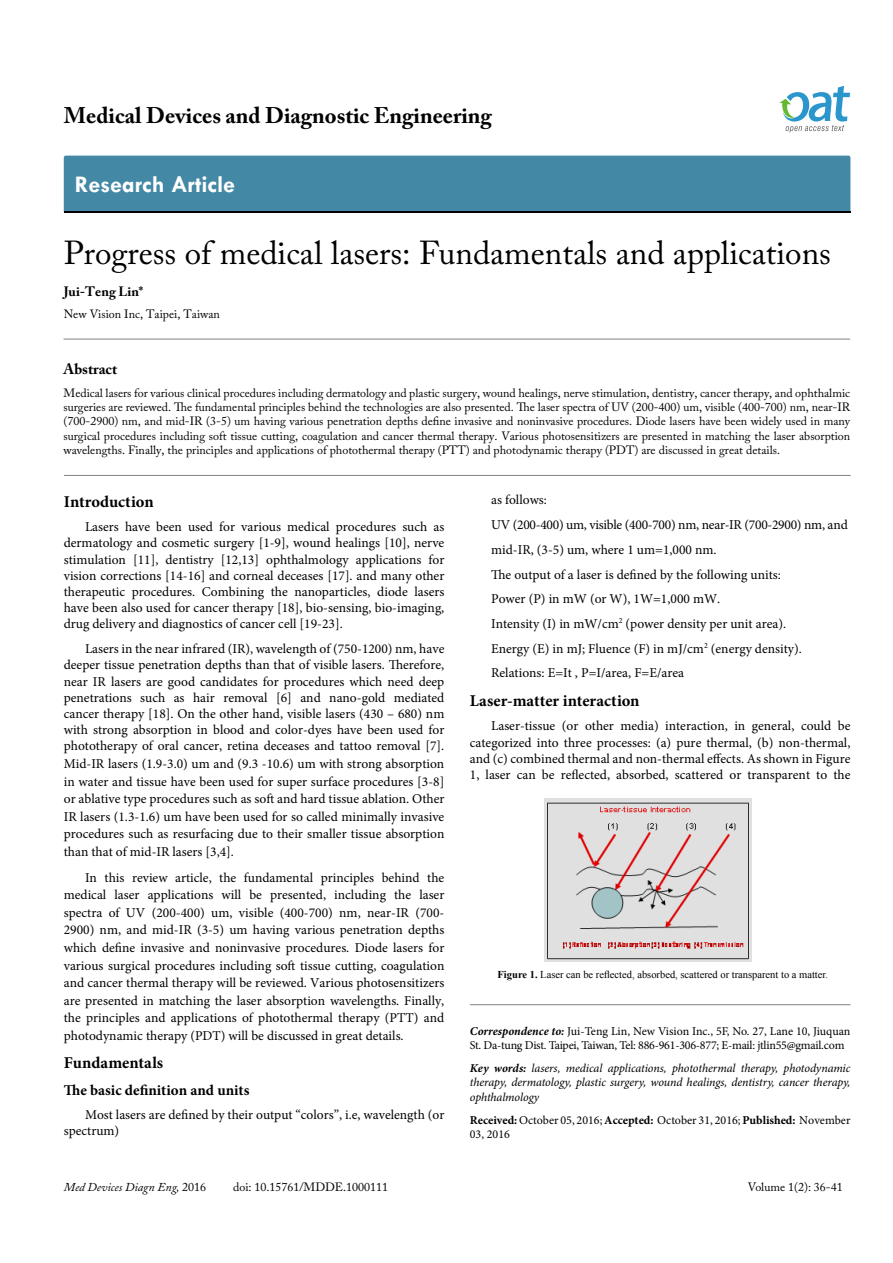
<style>
.page{position:relative;width:893px;height:1263px;background:#fff}
.page>*{position:absolute;margin:0;border:0;box-sizing:border-box;transform-origin:0 0}
.t1{font:33px "Adobe Caslon Pro";color:#000}
.t2{font:700 24px "Tw Cen";color:#fff}
.t3{font:700 22.5px "Adobe Caslon Pro";color:#000}
.t4{font:700 16.5px "Minion Pro";color:#000}
.t5{font:700 15px "Minion Pro";color:#000}
.t6{font:700 15px "Adobe Caslon Pro";color:#000}
.t7{font:13.5px/16.2px "Minion Pro";color:#000;text-align:justify}
.t8{font:700 13.5px "Adobe Caslon Pro";color:#000}
.t9{font:12px/14.4px "Adobe Caslon Pro";color:#000;text-align:justify}
.t10{font:12px/14.4px "Minion Pro";letter-spacing:-.01em;color:#000}
.t11{font:italic 12px/14.4px "Minion Pro";letter-spacing:-.01em;color:#000;text-align:justify}
.t12{font:italic 12px "Adobe Caslon Pro";color:#000}
.t13{font:10.5px "Times New Roman";color:#000}
.s1{font-weight:700}
.s2{font-weight:700;font-style:italic}
.s3{font-style:normal}
</style>
<div class="page">
<div style="left:64px;top:156px;width:786px;height:56px;background:#4389a5"></div>
<svg style="left:779px;top:86px;width:71px;height:47px"></svg>
<hr style="left:64px;top:339px;width:786px;height:1px;background:#808285">
<hr style="left:64px;top:475px;width:787px;height:1px;background:#808285">
<hr style="left:470px;top:1004px;width:380px;height:1px;background:#808285">
<img style="left:545px;top:798px;width:207px;height:164px">
<h3 class="t3" style="left:64px;top:102px;width:429px">Medical Devices and Diagnostic Engineering</h3>
<h2 class="t2" style="left:75px;top:170px;width:162px">Research Article</h2>
<h1 class="t1" style="left:64px;top:233px;width:769px">Progress of medical lasers: Fundamentals and applications</h1>
<p class="t8" style="left:64px;top:283px;width:81px">Jui-Teng Lin*</p>
<p class="t9" style="left:64px;top:306px;width:158px">New Vision Inc, Taipei, Taiwan</p>
<p class="t6" style="left:64px;top:360px;width:55px">Abstract</p>
<p class="t9" style="left:64px;top:385px;width:788px">Medical lasers for various clinical procedures including dermatology and plastic surgery, wound healings, nerve stimulation, dentistry, cancer therapy, and ophthalmic surgeries are reviewed. The fundamental principles behind the technologies are also presented. The laser spectra of UV (200-400) um, visible (400-700) nm, near-IR (700-2900) nm, and mid-IR (3-5) um having various penetration depths define invasive and noninvasive procedures. Diode lasers have been widely used in many surgical procedures including soft tissue cutting, coagulation and cancer thermal therapy. Various photosensitizers are presented in matching the laser absorption wavelengths. Finally, the principles and applications of photothermal therapy (PTT) and photodynamic therapy (PDT) are discussed in great details.</p>
<p class="t4" style="left:64px;top:490px;width:91px">Introduction</p>
<p class="t7" style="left:64px;top:519px;width:382px;text-indent:21px">Lasers have been used for various medical procedures such as dermatology and cosmetic surgery [1-9], wound healings [10], nerve stimulation [11], dentistry [12,13] ophthalmology applications for vision corrections [14-16] and corneal deceases [17]. and many other therapeutic procedures. Combining the nanoparticles, diode lasers have been also used for cancer therapy [18], bio-sensing, bio-imaging, drug delivery and diagnostics of cancer cell [19-23].</p>
<p class="t7" style="left:64px;top:641px;width:382px;text-indent:21px">Lasers in the near infrared (IR), wavelength of (750-1200) nm, have deeper tissue penetration depths than that of visible lasers. Therefore, near IR lasers are good candidates for procedures which need deep penetrations such as hair removal [6] and nano-gold mediated cancer therapy [18]. On the other hand, visible lasers (430 – 680) nm with strong absorption in blood and color-dyes have been used for phototherapy of oral cancer, retina deceases and tattoo removal [7].</p>
<p class="t7" style="left:64px;top:755px;width:382px;line-height:17.5px">Mid-IR lasers (1.9-3.0) um and (9.3 -10.6) um with strong absorption in water and tissue have been used for super surface procedures [3-8] or ablative type procedures such as soft and hard tissue ablation. Other IR lasers (1.3-1.6) um have been used for so called minimally invasive procedures such as resurfacing due to their smaller tissue absorption than that of mid-IR lasers [3,4].</p>
<p class="t7" style="left:64px;top:869px;width:382px;line-height:17.5px;text-indent:21px">In this review article, the fundamental principles behind the medical laser applications will be presented, including the laser spectra of UV (200-400) um, visible (400-700) nm, near-IR (700- 2900) nm, and mid-IR (3-5) um having various penetration depths which define invasive and noninvasive procedures. Diode lasers for various surgical procedures including soft tissue cutting, coagulation and cancer thermal therapy will be reviewed. Various photosensitizers are presented in matching the laser absorption wavelengths. Finally, the principles and applications of photothermal therapy (PTT) and photodynamic therapy (PDT) will be discussed in great details.</p>
<p class="t4" style="left:64px;top:1051px;width:101px">Fundamentals</p>
<p class="t5" style="left:64px;top:1079px;width:187px">The basic definition and units</p>
<p class="t7" style="left:64px;top:1107px;width:382px;text-indent:21px">Most lasers are defined by their output “colors”, i.e, wavelength (or spectrum)</p>
<p class="t7" style="left:491px;top:488px;width:358px;line-height:24.8px;text-align:left">as follows:<br>UV (200-400) um, visible (400-700) nm, near-IR (700-2900) nm, and mid-IR, (3-5) um, where 1 um=1,000 nm.<br>The output of a laser is defined by the following units:<br>Power (P) in mW (or W), 1W=1,000 mW.<br>Intensity (I) in mW/cm<sup>2</sup> (power density per unit area).<br>Energy (E) in mJ; Fluence (F) in mJ/cm<sup>2</sup> (energy density).<br>Relations: E=It , P=I/area, F=E/area</p>
<p class="t4" style="left:470px;top:689px;width:171px">Laser-matter interaction</p>
<p class="t7" style="left:470px;top:718px;width:382px;text-indent:21px">Laser-tissue (or other media) interaction, in general, could be categorized into three processes: (a) pure thermal, (b) non-thermal, and (c) combined thermal and non-thermal effects. As shown in Figure 1, laser can be reflected, absorbed, scattered or transparent to the</p>
<p class="t13" style="left:498px;top:967px;width:332px"><span class="s1">Figure 1.</span> Laser can be reflected, absorbed, scattered or transparent to a matter.</p>
<p class="t10" style="left:470px;top:1024px;width:382px"><span class="s2">Correspondence to:</span> Jui-Teng Lin, New Vision Inc., 5F, No. 27, Lane 10, Jiuquan<br>St. Da-tung Dist. Taipei, Taiwan, Tel: 886-961-306-877; E-mail: jtlin55@gmail.com</p>
<p class="t11" style="left:470px;top:1061px;width:382px"><span class="s1">Key words:</span> lasers, medical applications, photothermal therapy, photodynamic therapy, dermatology, plastic surgery, wound healings, dentistry, cancer therapy, ophthalmology</p>
<p class="t10" style="left:470px;top:1113px;width:382px"><span class="s1">Received:</span> October 05, 2016; <span class="s1">Accepted:</span> October 31, 2016; <span class="s1">Published:</span> November<br>03, 2016</p>
<p class="t12" style="left:64px;top:1180px;width:144px">Med Devices Diagn Eng, <span class="s3">2016</span></p>
<p class="t9" style="left:233px;top:1180px;width:157px">doi: 10.15761/MDDE.1000111</p>
<p class="t9" style="left:748px;top:1180px;width:96px">Volume 1(2): 36-41</p>
</div>
